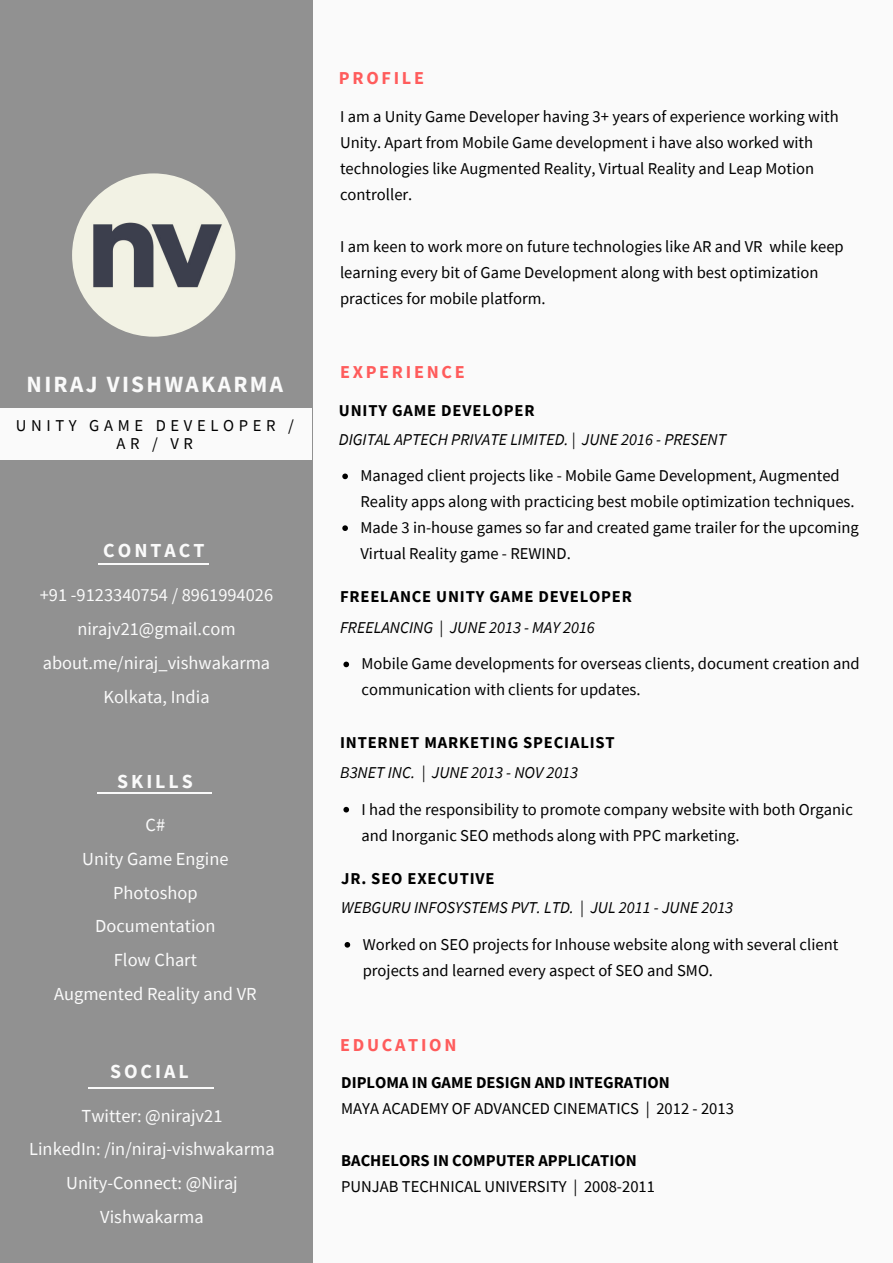
<style>
.page{position:relative;width:893px;height:1263px;background:#fafafa}
.page>*{position:absolute;margin:0;border:0;box-sizing:border-box;transform-origin:0 0}
.t1{font:700 23.25px "Source Sans Pro";letter-spacing:.1em;color:#fafafa}
.t2{font:700 19.8px "Source Sans Pro";letter-spacing:.15em;color:#fafafa}
.t3{font:18.45px/33.8px "Source Sans Pro";color:#fafafa;text-align:center}
.t4{font:700 18.15px "Source Sans Pro";letter-spacing:.15em;color:#ff5c5c}
.t5{font:16.5px/26px "Source Sans Pro";color:#000}
.t6{font:italic 16.5px "Source Sans Pro";color:#000}
.t7{font:700 16.5px "Source Sans Pro";letter-spacing:.05em;color:#000}
.t8{font:700 16.5px "Source Sans Pro";color:#000}
.t9{font:16.5px/18px "Source Sans Pro";letter-spacing:.28em;color:#000;text-align:center}
</style>
<div class="page">
<div style="left:0;top:0;width:313px;height:1263px;background:#919191"></div>
<div style="left:0;top:408px;width:312px;height:51px;background:#fafafa"></div>
<svg style="left:342px;top:473px;width:6px;height:6px"></svg>
<svg style="left:342px;top:525px;width:6px;height:6px"></svg>
<svg style="left:343px;top:662px;width:6px;height:5px"></svg>
<svg style="left:343px;top:807px;width:6px;height:5px"></svg>
<svg style="left:345px;top:942px;width:5px;height:6px"></svg>
<img style="left:72px;top:173px;width:163px;height:164px;border-radius:50%">
<hr style="left:109px;top:562px;width:77px;height:2px;background:#fafafa">
<svg style="left:186px;top:563px;width:23px;height:1px"></svg>
<svg style="left:97px;top:792px;width:11px;height:2px"></svg>
<hr style="left:108px;top:792px;width:77px;height:2px;background:#fafafa">
<svg style="left:185px;top:792px;width:26px;height:2px"></svg>
<svg style="left:88px;top:1087px;width:11px;height:2px"></svg>
<svg style="left:203px;top:1087px;width:11px;height:2px"></svg>
<hr style="left:99px;top:1087px;width:77px;height:2px;background:#fafafa">
<hr style="left:176px;top:1087px;width:27px;height:2px;background:#fafafa">
<h1 class="t1" style="left:27px;top:369px;width:258px">NIRAJ VISHWAKARMA</h1>
<p class="t9" style="left:16px;top:416px;width:280px">UNITY GAME DEVELOPER /<br>AR / VR</p>
<p class="t2" style="left:103px;top:538px;width:103px">CONTACT</p>
<p class="t3" style="left:40px;top:578px;width:235px">+91 -9123340754 / 8961994026 nirajv21@gmail.com about.me/niraj_vishwakarma<br>Kolkata, India</p>
<p class="t2" style="left:117px;top:769px;width:77px">SKILLS</p>
<p class="t3" style="left:54px;top:808px;width:204px">C#<br>Unity Game Engine<br>Photoshop<br>Documentation<br>Flow Chart<br>Augmented Reality and VR</p>
<p class="t2" style="left:110px;top:1058px;width:80px">SOCIAL</p>
<p class="t3" style="left:29px;top:1098px;width:247px">Twitter: @nirajv21<br>LinkedIn: /in/niraj-vishwakarma<br>Unity-Connect: @Niraj<br>Vishwakarma</p>
<p class="t4" style="left:339px;top:67px;width:87px">PROFILE</p>
<p class="t5" style="left:340px;top:103px;width:500px">I am a Unity Game Developer having 3+ years of experience working with Unity. Apart from Mobile Game development i have also worked with technologies like Augmented Reality, Virtual Reality and Leap Motion controller.</p>
<p class="t5" style="left:340px;top:233px;width:505px">I am keen to work more on future technologies like AR and VR while keep learning every bit of Game Development along with best optimization practices for mobile platform.</p>
<p class="t4" style="left:340px;top:360px;width:126px">EXPERIENCE</p>
<p class="t7" style="left:339px;top:399px;width:197px">UNITY GAME DEVELOPER</p>
<p class="t6" style="left:339px;top:429px;width:389px">DIGITAL APTECH PRIVATE LIMITED. | JUNE 2016 - PRESENT</p>
<p class="t5" style="left:360px;top:463px;width:500px">Managed client projects like - Mobile Game Development, Augmented Reality apps along with practicing best mobile optimization techniques.<br>Made 3 in-house games so far and created game trailer for the upcoming Virtual Reality game - REWIND.</p>
<p class="t7" style="left:340px;top:586px;width:293px">FREELANCE UNITY GAME DEVELOPER</p>
<p class="t6" style="left:340px;top:617px;width:256px">FREELANCING | JUNE 2013 - MAY 2016</p>
<p class="t5" style="left:362px;top:651px;width:500px">Mobile Game developments for overseas clients, document creation and communication with clients for updates.</p>
<p class="t7" style="left:340px;top:731px;width:276px">INTERNET MARKETING SPECIALIST</p>
<p class="t6" style="left:340px;top:762px;width:240px">B3NET INC. | JUNE 2013 - NOV 2013</p>
<p class="t5" style="left:362px;top:796px;width:493px">I had the responsibility to promote company website with both Organic and Inorganic SEO methods along with PPC marketing.</p>
<p class="t7" style="left:341px;top:868px;width:155px">JR. SEO EXECUTIVE</p>
<p class="t6" style="left:341px;top:897px;width:394px">WEBGURU INFOSYSTEMS PVT. LTD. | JUL 2011 - JUNE 2013</p>
<p class="t5" style="left:363px;top:931px;width:477px">Worked on SEO projects for Inhouse website along with several client projects and learned every aspect of SEO and SMO.</p>
<p class="t4" style="left:340px;top:1033px;width:118px">EDUCATION</p>
<p class="t8" style="left:341px;top:1072px;width:330px">DIPLOMA IN GAME DESIGN AND INTEGRATION</p>
<p class="t5" style="left:341px;top:1095px;width:394px">MAYA ACADEMY OF ADVANCED CINEMATICS | 2012 - 2013</p>
<p class="t8" style="left:341px;top:1150px;width:297px">BACHELORS IN COMPUTER APPLICATION</p>
<p class="t5" style="left:341px;top:1173px;width:315px">PUNJAB TECHNICAL UNIVERSITY | 2008-2011</p>
</div>
